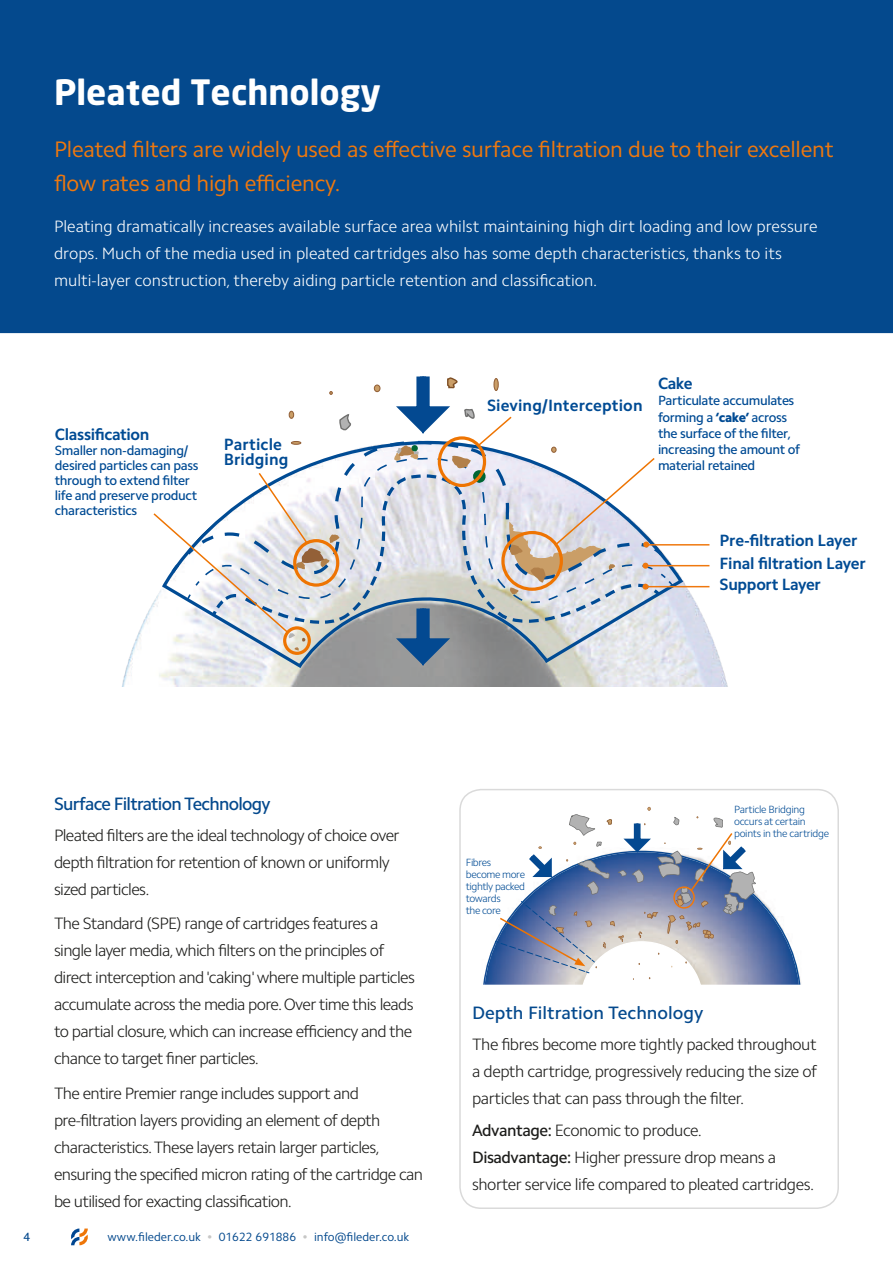
<style>
.page{position:relative;width:893px;height:1263px;background:#04498d}
.page>*{position:absolute;margin:0;border:0;box-sizing:border-box;transform-origin:0 0}
.t1{font:700 34.5px "Neo Sans";color:#fff}
.t2{font:22.5px/34.5px "Camphor Std";letter-spacing:-.01em;color:#ef780e}
.t3{font:500 18px "Camphor Std";letter-spacing:-.04em;color:#04498d}
.t4{font:500 18px "Camphor Std";color:#04498d}
.t5{font:300 16.5px/27px "Camphor Std";letter-spacing:-.04em;color:#1d1d1b}
.t6{font:300 16.5px/27px "Camphor Std";color:#fff}
.t7{font:700 16.35px/20.7px "Camphor Std";letter-spacing:-.01em;color:#004b94}
.t8{font:500 13.35px/14.9px "Camphor Std";letter-spacing:-.03em;color:#004b94}
.t9{font:12px "Camphor Std";color:#04498d}
.t10{font:500 12px "Camphor Std";color:#04498d}
.t11{font:300 10.5px/12px "Camphor Std";letter-spacing:-.035em;color:#004b94}
.s1{font-weight:800}
.s2{color:#c7c7c6}
.s3{font-weight:500}
</style>
<div class="page">
<div style="left:0;top:333px;width:893px;height:930px;background:#fff"></div>
<div style="left:460px;top:789px;width:378px;height:419px;background:#fff;border-radius:21px"></div>
<div style="left:459px;top:789px;width:380px;height:420px;border:2px solid #dadada;border-radius:21px"></div>
<div style="left:54px;top:796px;width:380px;height:413px;background:#fff"></div>
<img style="left:483px;top:894px;width:317px;height:91px">
<svg style="left:495px;top:807px;width:261px;height:178px"></svg>
<img style="left:109px;top:426px;width:637px;height:260px">
<svg style="left:184px;top:674px;width:468px;height:12px;background:#b6b7b6"></svg>
<hr style="left:645px;top:565px;width:64px;height:1px;background:#ef780e">
<hr style="left:645px;top:586px;width:64px;height:1px;background:#ef780e">
<hr style="left:645px;top:544px;width:64px;height:1px;background:#ef780e">
<svg style="left:152px;top:369px;width:523px;height:305px;background:#dbdddf"></svg>
<svg style="left:71px;top:1228px;width:17px;height:17px"></svg>
<h1 class="t1" style="left:54px;top:78px;width:329px">Pleated Technology</h1>
<h2 class="t2" style="left:54px;top:132px;width:781px">Pleated filters are widely used as effective surface filtration due to their excellent flow rates and high efficiency.</h2>
<p class="t6" style="left:54px;top:212px;width:765px">Pleating dramatically increases available surface area whilst maintaining high dirt loading and low pressure drops. Much of the media used in pleated cartridges also has some depth characteristics, thanks to its multi-layer construction, thereby aiding particle retention and classification.</p>
<p class="t7" style="left:55px;top:424px;width:96px">Classification</p>
<p class="t8" style="left:55px;top:443px;width:145px">Smaller non-damaging/ desired particles can pass through to extend filter life and preserve product characteristics</p>
<p class="t7" style="left:224px;top:437px;width:66px;line-height:14.9px">Particle<br>Bridging</p>
<p class="t7" style="left:487px;top:395px;width:157px">Sieving/Interception</p>
<p class="t7" style="left:658px;top:373px;width:36px">Cake</p>
<p class="t8" style="left:658px;top:393px;width:144px;line-height:16px">Particulate accumulates forming a <span class="s1">‘cake’</span> across the surface of the filter, increasing the amount of material retained</p>
<p class="t7" style="left:720px;top:530px;width:139px">Pre-filtration Layer</p>
<p class="t7" style="left:720px;top:553px;width:148px">Final filtration Layer<br>Support Layer</p>
<p class="t3" style="left:54px;top:793px;width:218px">Surface Filtration Technology</p>
<p class="t5" style="left:54px;top:822px;width:347px">Pleated filters are the ideal technology of choice over depth filtration for retention of known or uniformly sized particles.</p>
<p class="t5" style="left:54px;top:910px;width:362px">The Standard (SPE) range of cartridges features a single layer media, which filters on the principles of direct interception and 'caking' where multiple particles accumulate across the media pore. Over time this leads to partial closure, which can increase efficiency and the chance to target finer particles.</p>
<p class="t5" style="left:54px;top:1079px;width:371px">The entire Premier range includes support and pre-filtration layers providing an element of depth characteristics. These layers retain larger particles, ensuring the specified micron rating of the cartridge can be utilised for exacting classification.</p>
<p class="t10" style="left:24px;top:1230px;width:8px">4</p>
<p class="t9" style="left:107px;top:1230px;width:303px">www.fileder.co.uk <span class="s2">•</span> 01622 691886 <span class="s2">•</span> info@fileder.co.uk</p>
<p class="t11" style="left:466px;top:856px;width:61px">Fibres become more tightly packed towards<br>the core</p>
<p class="t11" style="left:734px;top:804px;width:97px">Particle Bridging occurs at certain points in the cartridge</p>
<p class="t4" style="left:472px;top:1002px;width:233px">Depth Filtration Technology</p>
<p class="t5" style="left:472px;top:1031px;width:346px;text-align:justify">The fibres become more tightly packed throughout a depth cartridge, progressively reducing the size of particles that can pass through the filter.</p>
<p class="t5" style="left:472px;top:1116px;width:344px"><span class="s3">Advantage:</span> Economic to produce.<br><span class="s3">Disadvantage:</span> Higher pressure drop means a shorter service life compared to pleated cartridges.</p>
</div>
